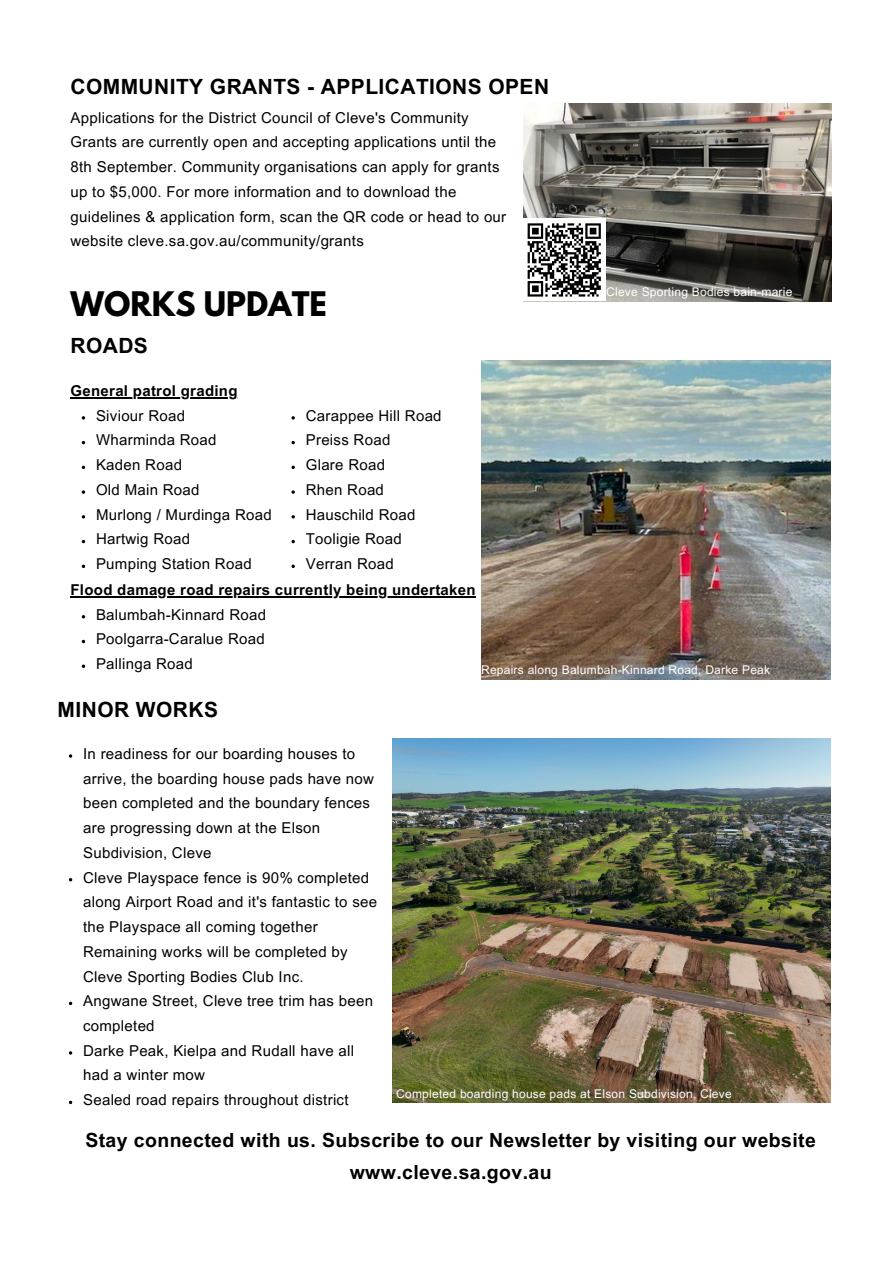
<style>
.page{position:relative;width:893px;height:1264px;background:#fff}
.page>*{position:absolute;margin:0;border:0;box-sizing:border-box;transform-origin:0 0}
.t1{font:700 30px "League Spartan";color:#000}
.t2{font:700 21px "Arial MT Pro";letter-spacing:.02em;color:#000}
.t3{font:700 19.5px/32.5px "Arial MT Pro";letter-spacing:.02em;color:#000;text-align:center}
.t4{font:15px/24.8px "Arial MT Pro";letter-spacing:.02em;color:#000}
.t5{font:700 15px "Arial MT Pro";letter-spacing:.02em;color:#000}
.t6{font:12px "Arial MT Pro";letter-spacing:.02em;color:#fff}
</style>
<div class="page">
<img style="left:523px;top:103px;width:308px;height:198px">
<div style="left:523px;top:219px;width:82px;height:82px;background:#fff"></div>
<svg style="left:527px;top:223px;width:74px;height:74px"></svg>
<img style="left:481px;top:361px;width:349px;height:318px">
<img style="left:392px;top:738px;width:438px;height:364px">
<svg style="left:82px;top:664px;width:3px;height:4px"></svg>
<hr style="left:70px;top:596px;width:406px;height:1px;background:#000">
<svg style="left:82px;top:465px;width:3px;height:4px"></svg>
<svg style="left:82px;top:490px;width:3px;height:4px"></svg>
<svg style="left:82px;top:564px;width:3px;height:4px"></svg>
<hr style="left:70px;top:397px;width:168px;height:1px;background:#000">
<svg style="left:291px;top:416px;width:4px;height:3px"></svg>
<svg style="left:291px;top:441px;width:4px;height:3px"></svg>
<svg style="left:291px;top:465px;width:4px;height:4px"></svg>
<svg style="left:291px;top:490px;width:4px;height:4px"></svg>
<svg style="left:291px;top:515px;width:4px;height:3px"></svg>
<svg style="left:291px;top:540px;width:4px;height:3px"></svg>
<svg style="left:291px;top:564px;width:4px;height:4px"></svg>
<p class="t2" style="left:70px;top:79px;width:480px">COMMUNITY GRANTS - APPLICATIONS OPEN</p>
<p class="t4" style="left:70px;top:107px;width:437px">Applications for the District Council of Cleve's Community Grants are currently open and accepting applications until the 8th September. Community organisations can apply for grants up to $5,000. For more information and to download the guidelines &amp; application form, scan the QR code or head to our website cleve.sa.gov.au/community/grants</p>
<p class="t1" style="left:70px;top:289px;width:258px">WORKS UPDATE</p>
<p class="t2" style="left:70px;top:337px;width:79px">ROADS</p>
<p class="t5" style="left:70px;top:385px;width:168px">General patrol grading</p>
<p class="t4" style="left:96px;top:405px;width:91px">Siviour Road</p>
<p class="t4" style="left:96px;top:429px;width:122px">Wharminda Road</p>
<p class="t4" style="left:96px;top:454px;width:87px">Kaden Road</p>
<p class="t4" style="left:96px;top:479px;width:105px">Old Main Road</p>
<p class="t4" style="left:96px;top:504px;width:177px">Murlong / Murdinga Road</p>
<p class="t4" style="left:96px;top:528px;width:96px">Hartwig Road</p>
<p class="t4" style="left:96px;top:553px;width:157px">Pumping Station Road</p>
<p class="t4" style="left:306px;top:405px;width:137px">Carappee Hill Road</p>
<p class="t4" style="left:306px;top:429px;width:86px">Preiss Road</p>
<p class="t4" style="left:306px;top:454px;width:81px">Glare Road</p>
<p class="t4" style="left:306px;top:479px;width:80px">Rhen Road</p>
<p class="t4" style="left:306px;top:504px;width:111px">Hauschild Road</p>
<p class="t4" style="left:306px;top:528px;width:98px">Tooligie Road</p>
<p class="t4" style="left:306px;top:553px;width:89px">Verran Road</p>
<p class="t5" style="left:70px;top:584px;width:406px">Flood damage road repairs currently being undertaken</p>
<p class="t6" style="left:606px;top:287px;width:188px">Cleve Sporting Bodies bain-marie</p>
<p class="t4" style="left:96px;top:604px;width:172px">Balumbah-Kinnard Road</p>
<p class="t4" style="left:96px;top:628px;width:170px">Poolgarra-Caralue Road</p>
<p class="t4" style="left:96px;top:653px;width:98px">Pallinga Road</p>
<p class="t2" style="left:58px;top:702px;width:162px">MINOR WORKS</p>
<p class="t4" style="left:83px;top:743px;width:292px">In readiness for our boarding houses to arrive, the boarding house pads have now been completed and the boundary fences are progressing down at the Elson Subdivision, Cleve</p>
<p class="t4" style="left:83px;top:866px;width:295px">Cleve Playspace fence is 90% completed along Airport Road and it's fantastic to see the Playspace all coming together Remaining works will be completed by Cleve Sporting Bodies Club Inc.</p>
<p class="t4" style="left:83px;top:990px;width:291px">Angwane Street, Cleve tree trim has been completed</p>
<p class="t4" style="left:83px;top:1039px;width:272px">Darke Peak, Kielpa and Rudall have all had a winter mow</p>
<p class="t4" style="left:83px;top:1089px;width:267px">Sealed road repairs throughout district</p>
<p class="t6" style="left:481px;top:665px;width:290px">Repairs along Balumbah-Kinnard Road, Darke Peak</p>
<p class="t6" style="left:396px;top:1089px;width:337px">Completed boarding house pads at Elson Subdivision, Cleve</p>
<p class="t3" style="left:85px;top:1126px;width:732px">Stay connected with us. Subscribe to our Newsletter by visiting our website www.cleve.sa.gov.au</p>
</div>
